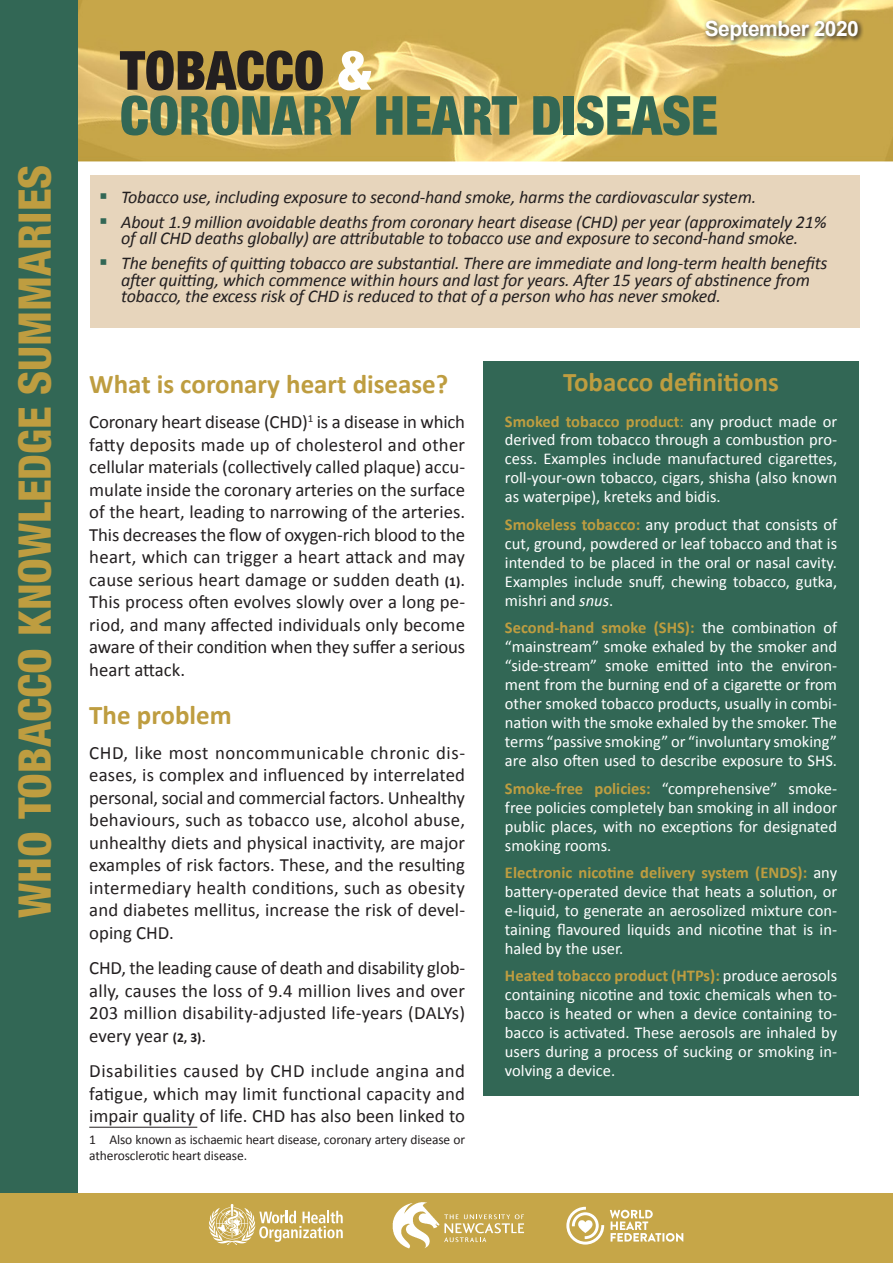
<style>
.page{position:relative;width:893px;height:1263px;background:#fff}
.page>*{position:absolute;margin:0;border:0;box-sizing:border-box;transform-origin:0 0}
.t1{font:900 condensed 54px "Helvetica Neue LT Pro";color:#326755}
.t2{font:900 condensed 54px "Helvetica Neue LT Pro";color:#231f20}
.t3{font:800 condensed 45px "Helvetica Neue LT Pro";color:#be9d40}
.TITRE{font:700 27px "Calibri";color:#be9d40}
.TITRE_BOX{font:700 27px "Calibri";color:#be9d40}
.t4{font:700 21px "Arial";letter-spacing:-.025em;color:#fff}
.TEXTE_COURANT{font:18.75px/22.5px "Calibri";color:#231f20;text-align:justify}
.t5{font:italic 18px/16.5px "Calibri";letter-spacing:-.01em;color:#231f20;text-align:center}
.TEXT_BOX{font:16.5px/19px "Calibri";color:#fff;text-align:justify}
.TEXTE_COURANT-2{font:13.5px/16.5px "Calibri";letter-spacing:-.01em;color:#231f20}
.s1{color:#fff}
.s2{font-family:"Arial";font-weight:700;font-style:normal;font-size:21px;color:#326755}
.s3{font-weight:700;font-size:13.5px}
.s4{font-weight:700;color:#be9d40}
.s5{color:#be9d40}
.s6{font-style:italic}
</style>
<div class="page">
<div style="left:90px;top:175px;width:770px;height:153px;background:#e7d5bc"></div>
<img style="left:77px;top:0;width:816px;height:162px">
<div style="left:0;top:0;width:77px;height:1263px;background:#326755"></div>
<svg style="left:702px;top:17px;width:162px;height:30px;background:#bfab6d"></svg>
<hr style="left:89px;top:1127px;width:108px;height:1px;background:#231f20">
<div style="left:483px;top:361px;width:376px;height:734px;background:#326755"></div>
<div style="left:0;top:1194px;width:893px;height:69px;background:#c6a648"></div>
<svg style="left:393px;top:1202px;width:131px;height:46px"></svg>
<svg style="left:209px;top:1204px;width:134px;height:41px"></svg>
<svg style="left:610px;top:1210px;width:73px;height:32px"></svg>
<svg style="left:566px;top:1207px;width:38px;height:37px"></svg>
<p class="t3" style="left:7px;top:918px;width:754px;rotate:-90deg">WHO TOBACCO KNOWLEDGE SUMMARIES</p>
<p class="t4" style="left:705px;top:15px;width:156px">September 2020</p>
<p class="t2" style="left:120px;top:37px;width:253px">TOBACCO <span class="s1">&amp;</span></p>
<p class="t1" style="left:120px;top:82px;width:599px">CORONARY HEART DISEASE</p>
<p class="t5" style="left:100px;top:188px;width:658px"><span class="s2">▪</span> Tobacco use, including exposure to second-hand smoke, harms the cardiovascular system.</p>
<p class="t5" style="left:100px;top:213px;width:728px"><span class="s2">▪</span> About 1.9 million avoidable deaths from coronary heart disease (CHD) per year (approximately 21% of all CHD deaths globally) are attributable to tobacco use and exposure to second-hand smoke.</p>
<p class="t5" style="left:121px;top:254px;width:708px;text-align:left;text-indent:-21px"><span class="s2">▪</span> The benefits of quitting tobacco are substantial. There are immediate and long-term health benefits after quitting, which commence within hours and last for years. After 15 years of abstinence from tobacco, the excess risk of CHD is reduced to that of a person who has never smoked.</p>
<p class="TITRE" style="left:89px;top:367px;width:361px">What is coronary heart disease?</p>
<p class="TEXTE_COURANT" style="left:89px;top:411px;width:377px">Coronary heart disease (CHD)<sup>1</sup> is a disease in which fatty deposits made up of cholesterol and other cellular materials (collectively called plaque) accu&shy;mulate inside the coronary arteries on the surface of the heart, leading to narrowing of the arteries.<br>This decreases the flow of oxygen-rich blood to the heart, which can trigger a heart attack and may cause serious heart damage or sudden death <span class="s3">(1)</span>.<br>This process often evolves slowly over a long pe&shy;riod, and many affected individuals only become aware of their condition when they suffer a serious heart attack.</p>
<p class="TITRE" style="left:89px;top:697px;width:144px">The problem</p>
<p class="TEXTE_COURANT" style="left:89px;top:741px;width:377px">CHD, like most noncommunicable chronic dis&shy;eases, is complex and influenced by interrelated personal, social and commercial factors. Unhealthy behaviours, such as tobacco use, alcohol abuse, unhealthy diets and physical inactivity, are major examples of risk factors. These, and the resulting intermediary health conditions, such as obesity and diabetes mellitus, increase the risk of devel&shy;oping CHD.</p>
<p class="TEXTE_COURANT" style="left:89px;top:957px;width:377px">CHD, the leading cause of death and disability glob&shy;ally, causes the loss of 9.4 million lives and over 203 million disability-adjusted life-years (DALYs) every year <span class="s3">(2, 3)</span>.</p>
<p class="TEXTE_COURANT" style="left:89px;top:1059px;width:377px">Disabilities caused by CHD include angina and fatigue, which may limit functional capacity and impair quality of life. CHD has also been linked to</p>
<p class="TEXTE_COURANT-2" style="left:89px;top:1131px;width:377px">1 Also known as ischaemic heart disease, coronary artery disease or atherosclerotic heart disease.</p>
<p class="TITRE_BOX" style="left:563px;top:364px;width:218px">Tobacco definitions</p>
<p class="TEXT_BOX" style="left:505px;top:412px;width:334px"><span class="s4">Smoked tobacco product</span><span class="s5">:</span> any product made or derived from tobacco through a combustion pro&shy;cess. Examples include manufactured cigarettes, roll-your-own tobacco, cigars, shisha (also known as waterpipe), kreteks and bidis.</p>
<p class="TEXT_BOX" style="left:505px;top:515px;width:334px"><span class="s4">Smokeless tobacco:</span> any product that consists of cut, ground, powdered or leaf tobacco and that is intended to be placed in the oral or nasal cavity.<br>Examples include snuff, chewing tobacco, gutka, mishri and <span class="s6">snus</span>.</p>
<p class="TEXT_BOX" style="left:505px;top:618px;width:334px"><span class="s4">Second-hand smoke (SHS):</span> the combination of “mainstream” smoke exhaled by the smoker and “side-stream” smoke emitted into the environ&shy;ment from the burning end of a cigarette or from other smoked tobacco products, usually in combi&shy;nation with the smoke exhaled by the smoker. The terms “passive smoking” or “involuntary smoking” are also often used to describe exposure to SHS.</p>
<p class="TEXT_BOX" style="left:505px;top:779px;width:334px"><span class="s4">Smoke-free policies:</span> “comprehensive” smoke&shy;free policies completely ban smoking in all indoor public places, with no exceptions for designated smoking rooms.</p>
<p class="TEXT_BOX" style="left:505px;top:863px;width:334px"><span class="s4">Electronic nicotine delivery system (ENDS):</span> any battery-operated device that heats a solution, or e-liquid, to generate an aerosolized mixture con&shy;taining flavoured liquids and nicotine that is in&shy;haled by the user.</p>
<p class="TEXT_BOX" style="left:505px;top:966px;width:334px"><span class="s4">Heated tobacco product (HTPs):</span> produce aerosols containing nicotine and toxic chemicals when to&shy;bacco is heated or when a device containing to&shy;bacco is activated. These aerosols are inhaled by users during a process of sucking or smoking in&shy;volving a device.</p>
</div>
